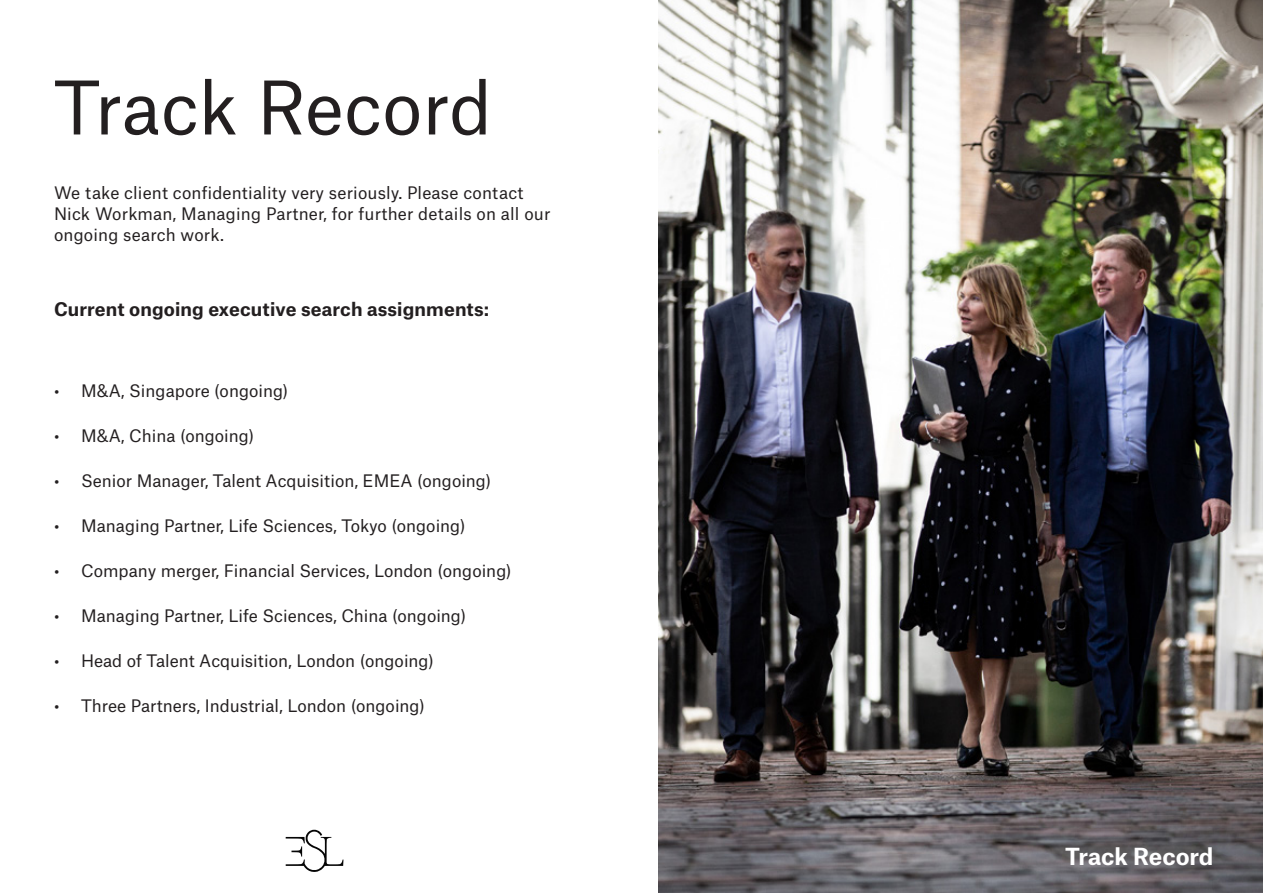
<style>
.page{position:relative;width:1263px;height:893px;background:#fff}
.page>*{position:absolute;margin:0;border:0;box-sizing:border-box;transform-origin:0 0}
.t1{font:70.5px "Atlas Grotesk";letter-spacing:-.005em;color:#231f20}
.t2{font:700 22.5px "Atlas Grotesk";letter-spacing:-.005em;color:#fff}
.t3{font:700 18px "Atlas Grotesk";letter-spacing:.01em;color:#231f20}
.t4{font:16.5px/21px "Atlas Grotesk";color:#231f20}
</style>
<div class="page">
<img style="left:658px;top:0;width:605px;height:893px">
<svg style="left:286px;top:830px;width:57px;height:42px"></svg>
<p class="t1" style="left:54px;top:51px;width:440px">Track Record</p>
<p class="t4" style="left:54px;top:180px;width:498px">We take client confidentiality very seriously. Please contact<br>Nick Workman, Managing Partner, for further details on all our ongoing search work.</p>
<p class="t3" style="left:54px;top:294px;width:437px">Current ongoing executive search assignments:</p>
<p class="t4" style="left:54px;top:378px;width:236px">• M&amp;A, Singapore (ongoing)</p>
<p class="t4" style="left:54px;top:423px;width:202px">• M&amp;A, China (ongoing)</p>
<p class="t4" style="left:54px;top:468px;width:439px">• Senior Manager, Talent Acquisition, EMEA (ongoing)</p>
<p class="t4" style="left:54px;top:513px;width:413px">• Managing Partner, Life Sciences, Tokyo (ongoing)</p>
<p class="t4" style="left:54px;top:558px;width:459px">• Company merger, Financial Services, London (ongoing)</p>
<p class="t4" style="left:54px;top:603px;width:414px">• Managing Partner, Life Sciences, China (ongoing)</p>
<p class="t4" style="left:54px;top:648px;width:381px">• Head of Talent Acquisition, London (ongoing)</p>
<p class="t4" style="left:54px;top:693px;width:372px">• Three Partners, Industrial, London (ongoing)</p>
<p class="t2" style="left:1065px;top:838px;width:150px">Track Record</p>
</div>
